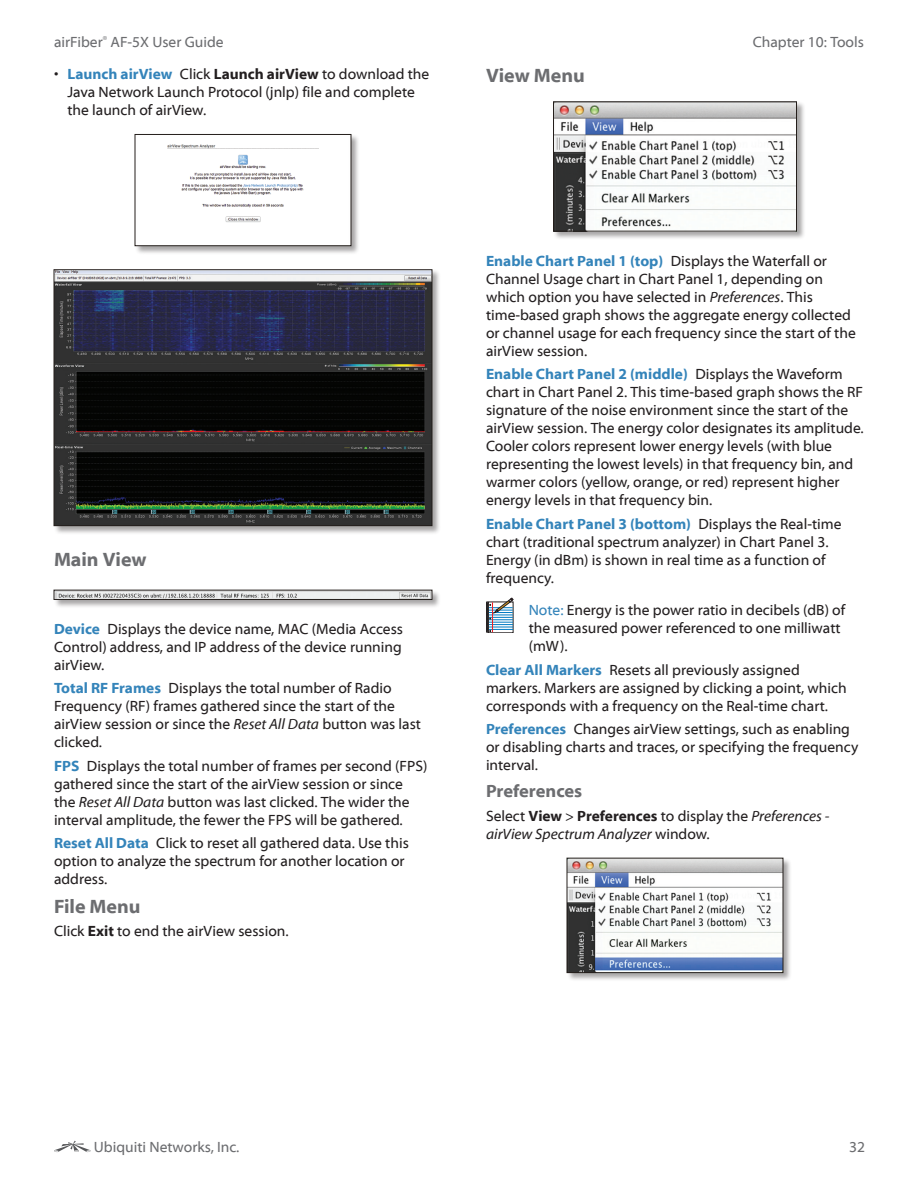
<style>
.page{position:relative;width:918px;height:1188px;background:#fff}
.page>*{position:absolute;margin:0;border:0;box-sizing:border-box;transform-origin:0 0}
.Heading_2{font:700 19.5px "Myriad Web Pro";color:#6c6d70}
.Heading_3{font:700 18px "Myriad Web Pro";letter-spacing:-.005em;color:#6c6d70}
.Options{font:15px/18px "Myriad Web Pro";color:#231f20}
.Note{font:15px/18px "Myriad Web Pro";color:#231f20}
.Body{font:italic 15px/18px "Myriad Web Pro";color:#231f20}
.t1{font:15px "Myriad Web Pro";color:#6c6d70}
.Body-2{font:15px "Myriad Web Pro";color:#231f20}
.s1{font-weight:700;color:#3484ba}
.s2{font-weight:700}
.s3{font-style:italic}
.s4{color:#3484ba}
.s5{font-style:normal}
.s6{font-weight:700;font-style:normal}
</style>
<div class="page">
<svg style="left:54px;top:1141px;width:37px;height:11px"></svg>
<div style="left:135px;top:134px;width:225px;height:121px;background:#231f20;opacity:.4"></div>
<img style="left:137px;top:136px;width:212px;height:108px">
<div style="left:135px;top:134px;width:216px;height:112px;border:1px solid #241e1b"></div>
<div style="left:54px;top:269px;width:387px;height:266px;background:#231f20;opacity:.4"></div>
<img style="left:56px;top:271px;width:374px;height:253px">
<div style="left:54px;top:269px;width:378px;height:257px;border:1px solid #241e1b"></div>
<div style="left:54px;top:589px;width:387px;height:20px;background:#231f20;opacity:.4"></div>
<img style="left:56px;top:592px;width:374px;height:6px">
<div style="left:54px;top:590px;width:378px;height:10px;border:1px solid #241e1b"></div>
<div style="left:553px;top:101px;width:253px;height:140px;background:#231f20;opacity:.4"></div>
<img style="left:555px;top:104px;width:240px;height:126px">
<div style="left:553px;top:102px;width:244px;height:130px;border:1px solid #241e1b"></div>
<svg style="left:486px;top:598px;width:27px;height:34px"></svg>
<div style="left:567px;top:857px;width:225px;height:125px;background:#231f20;opacity:.4"></div>
<img style="left:569px;top:860px;width:212px;height:111px">
<div style="left:567px;top:858px;width:216px;height:115px;border:1px solid #241e1b"></div>
<p class="t1" style="left:54px;top:33px;width:171px">airFiber<sup>®</sup> AF-5X User Guide</p>
<p class="t1" style="left:753px;top:33px;width:113px">Chapter 10: Tools</p>
<p class="Options" style="left:68px;top:65px;width:363px;text-indent:-14px">• <span class="s1">Launch airView</span> Click <span class="s2">Launch airView</span> to download the<br>Java Network Launch Protocol (jnlp) file and complete the launch of airView.</p>
<p class="Heading_2" style="left:54px;top:548px;width:94px">Main View</p>
<p class="Options" style="left:54px;top:620px;width:351px;text-align:justify"><span class="s1">Device</span> Displays the device name, MAC (Media Access Control) address, and IP address of the device running airView.</p>
<p class="Options" style="left:54px;top:680px;width:369px"><span class="s1">Total RF Frames</span> Displays the total number of Radio Frequency (RF) frames gathered since the start of the airView session or since the <span class="s3">Reset All Data</span> button was last clicked.</p>
<p class="Options" style="left:54px;top:757px;width:375px"><span class="s1">FPS</span> Displays the total number of frames per second (FPS) gathered since the start of the airView session or since the <span class="s3">Reset All Data</span> button was last clicked. The wider the interval amplitude, the fewer the FPS will be gathered.</p>
<p class="Options" style="left:54px;top:835px;width:356px"><span class="s1">Reset All Data</span> Click to reset all gathered data. Use this option to analyze the spectrum for another location or address.</p>
<p class="Heading_2" style="left:54px;top:896px;width:88px">File Menu</p>
<p class="Body-2" style="left:54px;top:923px;width:236px">Click <span class="s2">Exit</span> to end the airView session.</p>
<p class="Heading_2" style="left:486px;top:65px;width:100px">View Menu</p>
<p class="Options" style="left:486px;top:252px;width:371px"><span class="s1">Enable Chart Panel 1 (top)</span> Displays the Waterfall or Channel Usage chart in Chart Panel 1, depending on which option you have selected in <span class="s3">Preferences</span>. This time‑based graph shows the aggregate energy collected or channel usage for each frequency since the start of the airView session.</p>
<p class="Options" style="left:486px;top:365px;width:379px"><span class="s1">Enable Chart Panel 2 (middle)</span> Displays the Waveform chart in Chart Panel 2. This time-based graph shows the RF signature of the noise environment since the start of the airView session. The energy color designates its amplitude.<br>Cooler colors represent lower energy levels (with blue representing the lowest levels) in that frequency bin, and warmer colors (yellow, orange, or red) represent higher energy levels in that frequency bin.</p>
<p class="Options" style="left:486px;top:515px;width:357px"><span class="s1">Enable Chart Panel 3 (bottom)</span> Displays the Real-time chart (traditional spectrum analyzer) in Chart Panel 3.<br>Energy (in dBm) is shown in real time as a function of frequency.</p>
<p class="Note" style="left:529px;top:602px;width:318px"><span class="s4">Note:</span> Energy is the power ratio in decibels (dB) of the measured power referenced to one milliwatt (mW).</p>
<p class="Options" style="left:486px;top:661px;width:362px"><span class="s1">Clear All Markers</span> Resets all previously assigned markers. Markers are assigned by clicking a point, which corresponds with a frequency on the Real-time chart.</p>
<p class="Options" style="left:486px;top:720px;width:374px"><span class="s1">Preferences</span> Changes airView settings, such as enabling or disabling charts and traces, or specifying the frequency interval.</p>
<p class="Heading_3" style="left:486px;top:781px;width:98px">Preferences</p>
<p class="Body" style="left:486px;top:807px;width:345px"><span class="s5">Select</span> <span class="s6">View</span> <span class="s5">&gt;</span> <span class="s6">Preferences</span> <span class="s5">to display the</span> Preferences - airView Spectrum Analyzer <span class="s5">window.</span></p>
<p class="t1" style="left:94px;top:1139px;width:147px">Ubiquiti Networks, Inc.</p>
<p class="t1" style="left:849px;top:1139px;width:17px">32</p>
</div>
